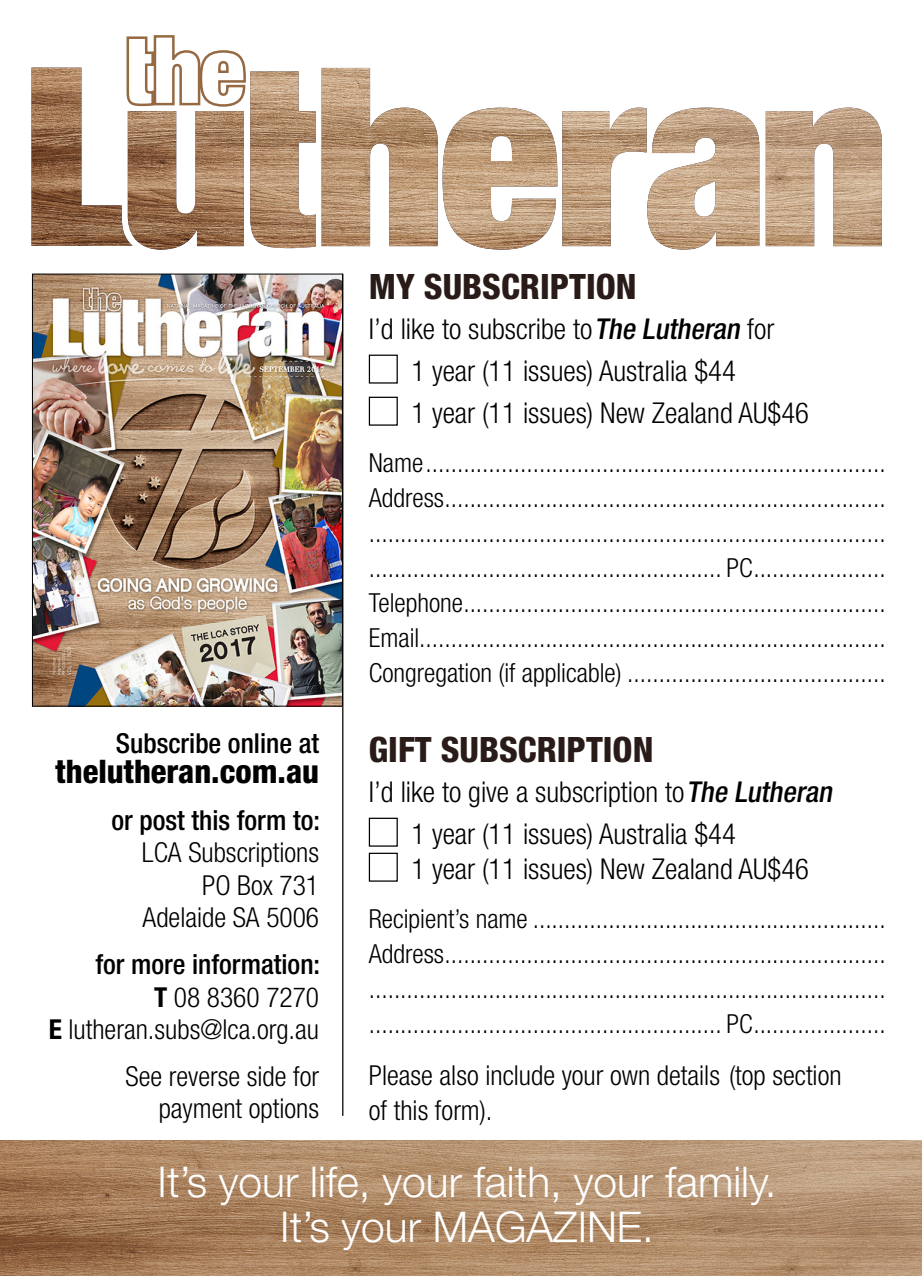
<style>
.page{position:relative;width:922px;height:1276px;background:#fff}
.page>*{position:absolute;margin:0;border:0;box-sizing:border-box;transform-origin:0 0}
.t1{font:300 42.5px/45.2px "Helvetica Neue LT Std";color:#fff;text-align:center}
.t2{font:800 condensed 35px "Helvetica Neue LT Std";color:#291b17}
.t3{font:800 condensed 32.5px "Helvetica Neue LT Std";color:#000}
.t4{font:300 condensed 28.75px/42px "Helvetica Neue LT Std";color:#000}
.t5{font:300 condensed 27.5px/32.5px "Helvetica Neue LT Std";color:#000;text-align:right}
.t6{font:500 condensed 27.5px "Helvetica Neue LT Std";color:#000}
.t7{font:300 condensed 26.25px/35px "Helvetica Neue LT Std";color:#000;text-align:justify}
.s1{font-weight:500}
.s2{font-weight:700}
.s3{font-weight:500;font-style:italic}
</style>
<div class="page">
<img style="left:765px;top:108px;width:116px;height:138px">
<svg style="left:31px;top:35px;width:728px;height:215px"></svg>
<img style="left:0;top:1140px;width:921px;height:136px">
<div style="left:369px;top:354px;width:28px;height:29px;border:1px solid #000"></div>
<div style="left:369px;top:397px;width:28px;height:29px;border:1px solid #000"></div>
<div style="left:369px;top:817px;width:28px;height:29px;border:1px solid #000"></div>
<div style="left:369px;top:852px;width:28px;height:29px;border:1px solid #000"></div>
<hr style="left:342px;top:274px;width:1px;height:842px;background:#000">
<img style="left:34px;top:276px;width:307px;height:428px">
<div style="left:32px;top:274px;width:311px;height:432px;border:1px solid #000"></div>
<p class="t6" style="left:116px;top:727px;width:205px">Subscribe online at</p>
<p class="t3" style="left:56px;top:751px;width:265px">thelutheran.com.au</p>
<p class="t6" style="left:111px;top:804px;width:210px">or post this form to:</p>
<p class="t5" style="left:142px;top:836px;width:179px">LCA Subscriptions<br>PO Box 731<br>Adelaide SA 5006</p>
<p class="t5" style="left:49px;top:948px;width:273px"><span class="s1">for more information:<br></span><span class="s2">T</span> 08 8360 7270<br><span class="s2">E</span> lutheran.subs@lca.org.au</p>
<p class="t5" style="left:126px;top:1059px;width:195px">See reverse side for payment options</p>
<h2 class="t2" style="left:369px;top:265px;width:269px">MY SUBSCRIPTION</h2>
<p class="t4" style="left:411px;top:307px;width:399px;text-indent:-43px">I’d like to subscribe to <span class="s3">The Lutheran</span> for<br>1 year (11 issues) Australia $44<br>1 year (11 issues) New Zealand AU$46</p>
<p class="t7" style="left:369px;top:445px;width:518px">Name.........................................................................<br>Address...................................................................... .................................................................................. ........................................................ PC.....................<br>Telephone...................................................................<br>Email..........................................................................<br>Congregation (if applicable) .........................................</p>
<h2 class="t2" style="left:369px;top:728px;width:286px">GIFT SUBSCRIPTION</h2>
<p class="t4" style="left:411px;top:770px;width:427px;text-indent:-43px">I’d like to give a subscription to <span class="s3">The Lutheran<br></span>1 year (11 issues) Australia $44</p>
<p class="t4" style="left:411px;top:848px;width:399px">1 year (11 issues) New Zealand AU$46</p>
<p class="t7" style="left:369px;top:901px;width:518px">Recipient’s name ........................................................<br>Address...................................................................... .................................................................................. ........................................................ PC.....................</p>
<p class="t5" style="left:369px;top:1057px;width:474px;line-height:35px;text-align:left">Please also include your own details (top section of this form).</p>
<h1 class="t1" style="left:157px;top:1158px;width:620px">It’s your life, your faith, your family.<br>It’s your MAGAZINE.</h1>
</div>
